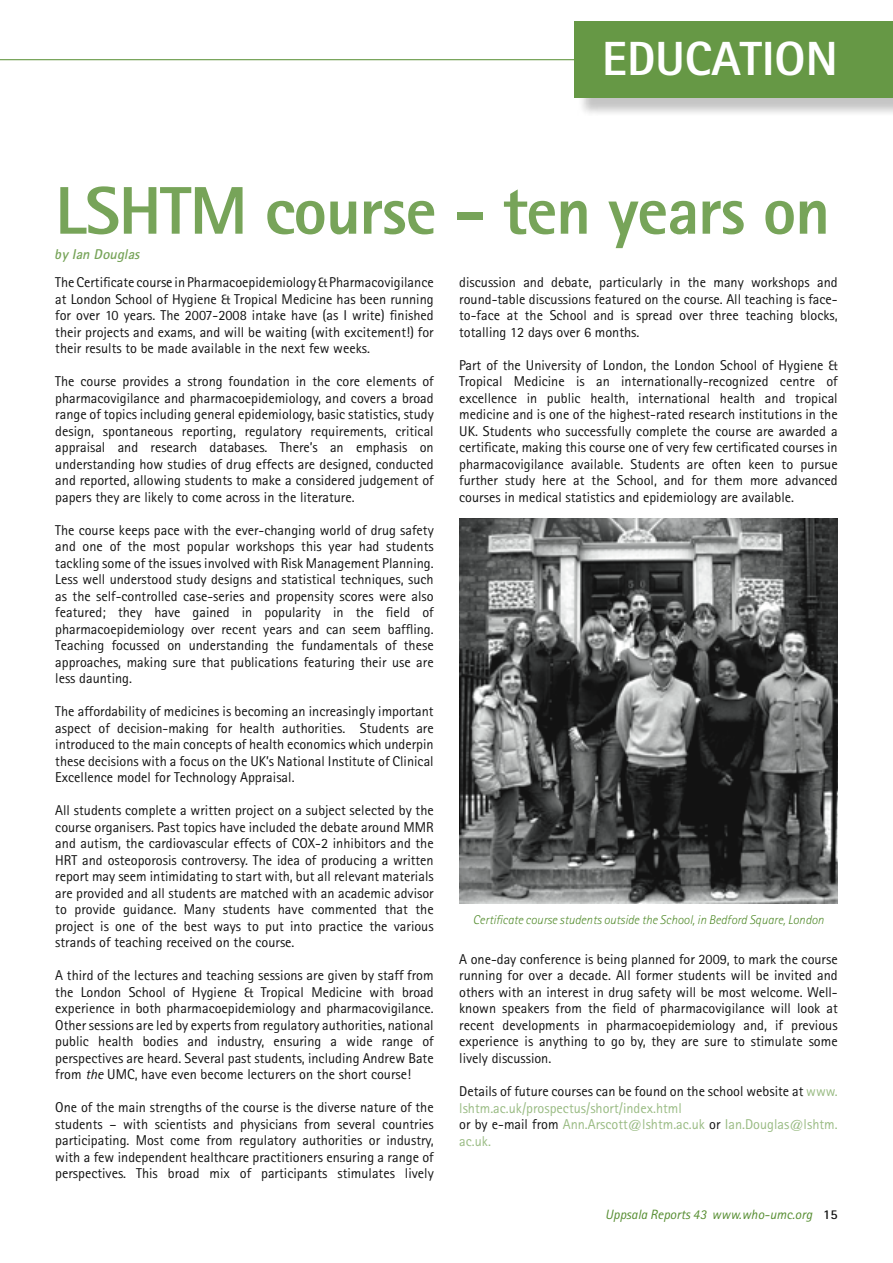
<style>
.page{position:relative;width:893px;height:1263px;background:#fff}
.page>*{position:absolute;margin:0;border:0;box-sizing:border-box;transform-origin:0 0}
.t1{font:800 67.5px "Rotis Sans Serif";letter-spacing:-.02em;color:#77a459}
.t2{font:800 48px "Rotis Sans Serif";color:#fff}
.t3{font:14.25px/16.5px "Rotis Sans Serif";color:#121212;text-align:justify}
.t4{font:14.25px/16.5px "Rotis Sans Serif";color:#99bb83}
.t5{font:italic 700 14.25px "Rotis Sans Serif";color:#77a459}
.t6{font:italic 13.5px "Rotis Sans Serif";color:#558d30}
.t7{font:italic 300 12.75px "Rotis Sans Serif";color:#558d30}
.s1{font-style:italic}
.s2{color:#121212}
.s3{font-weight:700;font-style:normal;color:#121212}
</style>
<div class="page">
<hr style="left:0;top:59px;width:893px;height:1px;background:#558d30">
<div style="left:577px;top:24px;width:316px;height:92px;background:#121212;opacity:.25"></div>
<div style="left:575px;top:21px;width:318px;height:77px;background:#669845"></div>
<img style="left:459px;top:518px;width:379px;height:385px">
<h2 class="t2" style="left:602px;top:28px;width:237px">EDUCATION</h2>
<h1 class="t1" style="left:55px;top:168px;width:776px">LSHTM course - ten years on</h1>
<p class="t5" style="left:55px;top:245px;width:86px">by Ian Douglas</p>
<p class="t3" style="left:55px;top:274px;width:380px">The Certificate course in Pharmacoepidemiology &amp; Pharmacovigilance at London School of Hygiene &amp; Tropical Medicine has been running for over 10 years. The 2007-2008 intake have (as I write) finished their projects and exams, and will be waiting (with excitement!) for their results to be made available in the next few weeks.</p>
<p class="t3" style="left:55px;top:373px;width:380px">The course provides a strong foundation in the core elements of pharmacovigilance and pharmacoepidemiology, and covers a broad range of topics including general epidemiology, basic statistics, study design, spontaneous reporting, regulatory requirements, critical appraisal and research databases. There’s an emphasis on understanding how studies of drug effects are designed, conducted and reported, allowing students to make a considered judgement of papers they are likely to come across in the literature.</p>
<p class="t3" style="left:55px;top:522px;width:380px">The course keeps pace with the ever-changing world of drug safety and one of the most popular workshops this year had students tackling some of the issues involved with Risk Management Planning.<br>Less well understood study designs and statistical techniques, such as the self-controlled case-series and propensity scores were also featured; they have gained in popularity in the field of pharmacoepidemiology over recent years and can seem baffling.<br>Teaching focussed on understanding the fundamentals of these approaches, making sure that publications featuring their use are less daunting.</p>
<p class="t3" style="left:55px;top:703px;width:380px">The affordability of medicines is becoming an increasingly important aspect of decision-making for health authorities. Students are introduced to the main concepts of health economics which underpin these decisions with a focus on the UK’s National Institute of Clinical Excellence model for Technology Appraisal.</p>
<p class="t3" style="left:55px;top:802px;width:380px">All students complete a written project on a subject selected by the course organisers. Past topics have included the debate around MMR and autism, the cardiovascular effects of COX-2 inhibitors and the HRT and osteoporosis controversy. The idea of producing a written report may seem intimidating to start with, but all relevant materials are provided and all students are matched with an academic advisor to provide guidance. Many students have commented that the project is one of the best ways to put into practice the various strands of teaching received on the course.</p>
<p class="t3" style="left:55px;top:967px;width:380px">A third of the lectures and teaching sessions are given by staff from the London School of Hygiene &amp; Tropical Medicine with broad experience in both pharmacoepidemiology and pharmacovigilance.<br>Other sessions are led by experts from regulatory authorities, national public health bodies and industry, ensuring a wide range of perspectives are heard. Several past students, including Andrew Bate from <span class="s1">the</span> UMC, have even become lecturers on the short course!</p>
<p class="t3" style="left:55px;top:1099px;width:380px">One of the main strengths of the course is the diverse nature of the students – with scientists and physicians from several countries participating. Most come from regulatory authorities or industry, with a few independent healthcare practitioners ensuring a range of perspectives. This broad mix of participants stimulates lively</p>
<p class="t3" style="left:459px;top:274px;width:380px">discussion and debate, particularly in the many workshops and round-table discussions featured on the course. All teaching is face&shy;to-face at the School and is spread over three teaching blocks, totalling 12 days over 6 months.</p>
<p class="t3" style="left:459px;top:357px;width:380px">Part of the University of London, the London School of Hygiene &amp; Tropical Medicine is an internationally-recognized centre of excellence in public health, international health and tropical medicine and is one of the highest-rated research institutions in the UK. Students who successfully complete the course are awarded a certificate, making this course one of very few certificated courses in pharmacovigilance available. Students are often keen to pursue further study here at the School, and for them more advanced courses in medical statistics and epidemiology are available.</p>
<p class="t7" style="left:473px;top:912px;width:352px">Certificate course students outside the School, in Bedford Square, London</p>
<p class="t3" style="left:459px;top:951px;width:380px">A one-day conference is being planned for 2009, to mark the course running for over a decade. All former students will be invited and others with an interest in drug safety will be most welcome. Well&shy;known speakers from the field of pharmacovigilance will look at recent developments in pharmacoepidemiology and, if previous experience is anything to go by, they are sure to stimulate some lively discussion.</p>
<p class="t4" style="left:459px;top:1083px;width:380px"><span class="s2">Details of future courses can be found on the school website at</span> www. lshtm.ac.uk/prospectus/short/index.html<br><span class="s2">or by e-mail from</span> Ann.Arscott@lshtm.ac.uk <span class="s2">or</span> Ian.Douglas@lshtm. ac.uk.</p>
<p class="t6" style="left:605px;top:1207px;width:234px">Uppsala Reports 43 www.who-umc.org <span class="s3">15</span></p>
</div>
